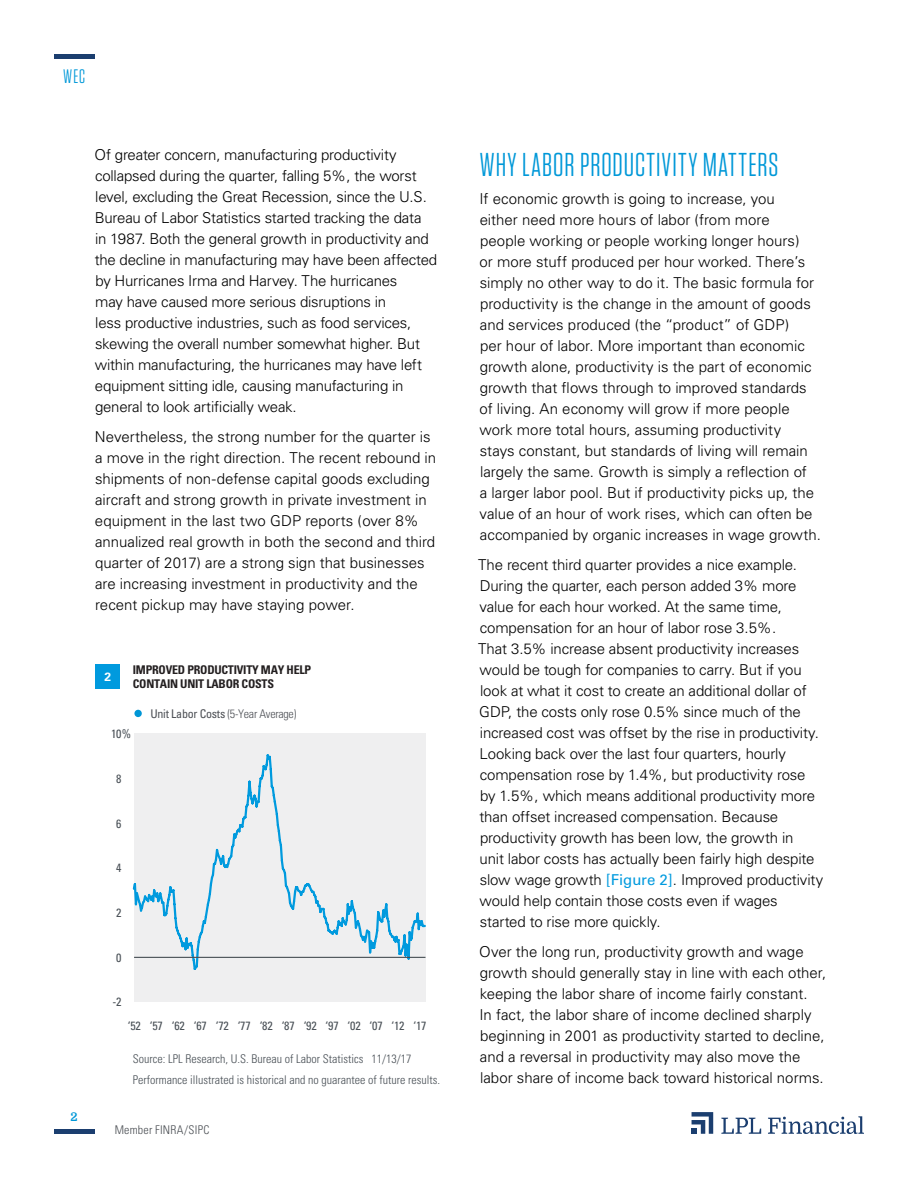
<style>
.page{position:relative;width:918px;height:1188px;background:#fff}
.page>*{position:absolute;margin:0;border:0;box-sizing:border-box;transform-origin:0 0}
.t1{font:33px "Tungsten Narrow";letter-spacing:.03em;color:#0098d8}
.t2{font:19.5px "Tungsten Narrow";color:#0098d8}
.t3{font:300 15px/21px "Univers";letter-spacing:-.005em;color:#000}
.t4{font:300 condensed 12px/21px "Univers";color:#484f55}
.t5{font:condensed 12px "Univers";letter-spacing:-.01em;color:#484f55}
.t6{font:700 condensed 12px/14.4px "Univers";letter-spacing:-.02em;color:#231f20}
.t7{font:300 condensed 12px "Univers";letter-spacing:-.02em;color:#4d5055}
.t8{font:300 condensed 12px "Univers";letter-spacing:.015em;color:#4b4f54}
.t9{font:700 12px "Domine";color:#0098d8}
.t10{font:700 12px "Univers";color:#fff}
.s1{font-weight:400}
.s2{font-weight:400;color:#009ade}
</style>
<div class="page">
<hr style="left:54px;top:1130px;width:40px;height:4px;background:#1b3e6f">
<hr style="left:54px;top:54px;width:40px;height:4px;background:#1b3e6f">
<svg style="left:692px;top:1112px;width:21px;height:22px"></svg>
<svg style="left:721px;top:1118px;width:40px;height:16px"></svg>
<svg style="left:768px;top:1116px;width:96px;height:18px"></svg>
<div style="left:134px;top:734px;width:292px;height:268px;background:#efeff0"></div>
<div style="left:134px;top:710px;width:8px;height:7px;background:#0096d6;border-radius:50%"></div>
<svg style="left:132px;top:754px;width:294px;height:216px"></svg>
<hr style="left:134px;top:957px;width:292px;height:1px;background:#484f55">
<div style="left:96px;top:664px;width:24px;height:25px;background:#009ade"></div>
<h2 class="t2" style="left:63px;top:67px;width:24px">WEC</h2>
<p class="t3" style="left:94px;top:145px;width:344px">Of greater concern, manufacturing productivity collapsed during the quarter, falling 5%, the worst level, excluding the Great Recession, since the U.S.<br>Bureau of Labor Statistics started tracking the data<br>in 1987. Both the general growth in productivity and the decline in manufacturing may have been affected by Hurricanes Irma and Harvey. The hurricanes<br>may have caused more serious disruptions in<br>less productive industries, such as food services, skewing the overall number somewhat higher. But within manufacturing, the hurricanes may have left equipment sitting idle, causing manufacturing in general to look artificially weak.</p>
<p class="t3" style="left:95px;top:427px;width:343px">Nevertheless, the strong number for the quarter is a move in the right direction. The recent rebound in shipments of non-defense capital goods excluding aircraft and strong growth in private investment in equipment in the last two GDP reports (over 8% annualized real growth in both the second and third quarter of 2017) are a strong sign that businesses are increasing investment in productivity and the recent pickup may have staying power.</p>
<p class="t9" style="left:71px;top:1110px;width:9px">2</p>
<p class="t10" style="left:104px;top:669px;width:8px">2</p>
<p class="t6" style="left:133px;top:662px;width:180px">IMPROVED PRODUCTIVITY MAY HELP<br>CONTAIN UNIT LABOR COSTS</p>
<p class="t7" style="left:151px;top:706px;width:147px"><span class="s1">Unit Labor Costs</span> (5-Year Average)</p>
<p class="t5" style="left:111px;top:726px;width:22px">10%</p>
<p class="t5" style="left:116px;top:771px;width:7px">8</p>
<p class="t5" style="left:116px;top:816px;width:7px">6</p>
<p class="t5" style="left:116px;top:860px;width:7px">4</p>
<p class="t5" style="left:116px;top:905px;width:7px">2</p>
<p class="t5" style="left:116px;top:950px;width:7px">0</p>
<p class="t5" style="left:112px;top:995px;width:11px">-2</p>
<p class="t5" style="left:128px;top:1018px;width:300px">‘52 ‘57 ‘62 ‘67 ‘72 ‘77 ‘82 ‘87 ‘92 ‘97 ‘02 ‘07 ‘12 ‘17</p>
<p class="t4" style="left:133px;top:1048px;width:309px">Source: LPL Research, U.S. Bureau of Labor Statistics 11/13/17<br>Performance illustrated is historical and no guarantee of future results.</p>
<p class="t8" style="left:115px;top:1123px;width:96px">Member FINRA/SIPC</p>
<h1 class="t1" style="left:479px;top:148px;width:301px">WHY LABOR PRODUCTIVITY MATTERS</h1>
<p class="t3" style="left:479px;top:188px;width:343px">If economic growth is going to increase, you<br>either need more hours of labor (from more<br>people working or people working longer hours)<br>or more stuff produced per hour worked. There’s simply no other way to do it. The basic formula for productivity is the change in the amount of goods and services produced (the “product” of GDP)<br>per hour of labor. More important than economic growth alone, productivity is the part of economic growth that flows through to improved standards of living. An economy will grow if more people work more total hours, assuming productivity<br>stays constant, but standards of living will remain largely the same. Growth is simply a reflection of<br>a larger labor pool. But if productivity picks up, the value of an hour of work rises, which can often be accompanied by organic increases in wage growth.</p>
<p class="t3" style="left:478px;top:554px;width:347px">The recent third quarter provides a nice example.<br>During the quarter, each person added 3% more value for each hour worked. At the same time, compensation for an hour of labor rose 3.5%.<br>That 3.5% increase absent productivity increases would be tough for companies to carry. But if you look at what it cost to create an additional dollar of GDP, the costs only rose 0.5% since much of the increased cost was offset by the rise in productivity.<br>Looking back over the last four quarters, hourly compensation rose by 1.4%, but productivity rose by 1.5%, which means additional productivity more than offset increased compensation. Because productivity growth has been low, the growth in<br>unit labor costs has actually been fairly high despite slow wage growth <span class="s2">[Figure 2]</span>. Improved productivity would help contain those costs even if wages started to rise more quickly.</p>
<p class="t3" style="left:479px;top:941px;width:349px">Over the long run, productivity growth and wage growth should generally stay in line with each other, keeping the labor share of income fairly constant.<br>In fact, the labor share of income declined sharply beginning in 2001 as productivity started to decline, and a reversal in productivity may also move the labor share of income back toward historical norms.</p>
</div>
